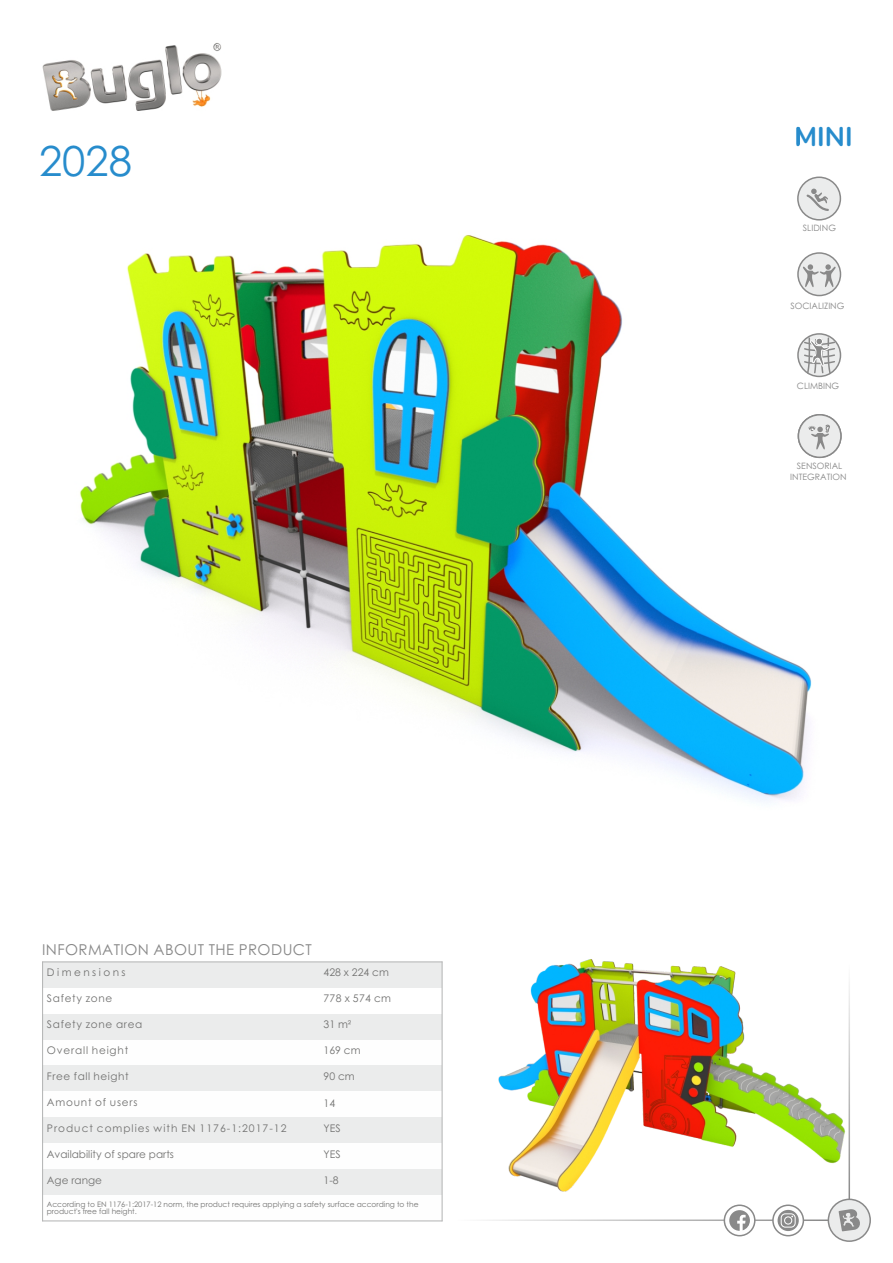
<style>
.page{position:relative;width:893px;height:1263px;background:#fff}
.page>*{position:absolute;margin:0;border:0;box-sizing:border-box;transform-origin:0 0}
.t1{font:41.4px "Century Gothic";color:#278ccc}
.t2{font:700 27px "Nunito";color:#278ccc}
.t3{font:15px "Century Gothic";letter-spacing:.03em;color:#898989}
.t4{font:10.5px "Century Gothic";letter-spacing:.065em;color:#727271}
.t5{font:10.5px "Century Gothic";letter-spacing:.095em;color:#727271}
.t6{font:10.5px "Century Gothic";color:#727271}
.t7{font:10.5px "Century Gothic";letter-spacing:.235em;color:#727271}
.t8{font:8.7px/10.5px "Century Gothic";color:#898989;text-align:center}
.t9{font:7.5px/7.6px "Century Gothic";color:#727271}
</style>
<div class="page">
<img style="left:80px;top:197px;width:762px;height:605px">
<img style="left:498px;top:959px;width:348px;height:255px">
<hr style="left:456px;top:1219px;width:373px;height:2px;background:#898989">
<img style="left:42px;top:43px;width:180px;height:68px">
<div style="left:828px;top:1198px;width:43px;height:44px;background:#ebecec;border:2px solid #898989;border-radius:50%"></div>
<svg style="left:839px;top:1209px;width:21px;height:22px"></svg>
<svg style="left:724px;top:1204px;width:31px;height:32px"></svg>
<svg style="left:729px;top:1210px;width:21px;height:21px"></svg>
<svg style="left:772px;top:1204px;width:32px;height:32px"></svg>
<svg style="left:778px;top:1210px;width:21px;height:21px"></svg>
<svg style="left:781px;top:1213px;width:15px;height:14px"></svg>
<hr style="left:848px;top:963px;width:2px;height:236px;background:#898989">
<svg style="left:797px;top:127px;width:3px;height:18px"></svg>
<div style="left:43px;top:962px;width:276px;height:26px;background:#ebecec"></div>
<div style="left:319px;top:962px;width:123px;height:26px;background:#ebecec"></div>
<div style="left:43px;top:1014px;width:276px;height:25px;background:#ebecec"></div>
<div style="left:319px;top:1014px;width:123px;height:25px;background:#ebecec"></div>
<div style="left:43px;top:1065px;width:276px;height:26px;background:#ebecec"></div>
<div style="left:319px;top:1065px;width:123px;height:26px;background:#ebecec"></div>
<div style="left:43px;top:1117px;width:276px;height:26px;background:#ebecec"></div>
<div style="left:319px;top:1117px;width:123px;height:26px;background:#ebecec"></div>
<div style="left:43px;top:1169px;width:276px;height:26px;background:#ebecec"></div>
<div style="left:319px;top:1169px;width:123px;height:26px;background:#ebecec"></div>
<hr style="left:42px;top:961px;width:1px;height:260px;background:#b2b3b3">
<svg style="left:442px;top:1195px;width:1px;height:26px"></svg>
<hr style="left:442px;top:961px;width:1px;height:234px;background:#b2b3b3">
<hr style="left:42px;top:1220px;width:400px;height:1px;background:#b2b3b3">
<hr style="left:42px;top:961px;width:400px;height:1px;background:#b2b3b3">
<div style="left:797px;top:177px;width:44px;height:44px;background:#ebecec;border:2px solid #898989;border-radius:50%"></div>
<svg style="left:806px;top:188px;width:23px;height:23px"></svg>
<svg style="left:797px;top:252px;width:44px;height:44px"></svg>
<svg style="left:803px;top:264px;width:33px;height:23px"></svg>
<svg style="left:798px;top:414px;width:44px;height:44px"></svg>
<svg style="left:807px;top:421px;width:24px;height:28px"></svg>
<svg style="left:797px;top:333px;width:44px;height:44px"></svg>
<svg style="left:803px;top:337px;width:33px;height:38px"></svg>
<div style="left:816px;top:338px;width:7px;height:7px;background:#898989;border:1px solid #fff;border-radius:50%"></div>
<h1 class="t1" style="left:39px;top:145px;width:94px">2028</h1>
<h3 class="t3" style="left:42px;top:944px;width:271px">INFORMATION ABOUT THE PRODUCT</h3>
<h3 class="t7" style="left:47px;top:968px;width:80px">Dimensions</h3>
<h3 class="t4" style="left:324px;top:968px;width:67px">428 x 224 cm</h3>
<h3 class="t4" style="left:47px;top:994px;width:67px">Safety zone</h3>
<h3 class="t4" style="left:324px;top:994px;width:69px">778 x 574 cm</h3>
<h3 class="t4" style="left:47px;top:1020px;width:97px">Safety zone area</h3>
<h3 class="t4" style="left:47px;top:1046px;width:83px">Overall height</h3>
<h3 class="t4" style="left:324px;top:1046px;width:39px">169 cm</h3>
<h3 class="t4" style="left:47px;top:1072px;width:83px">Free fall height</h3>
<h3 class="t4" style="left:324px;top:1072px;width:33px">90 cm</h3>
<h3 class="t4" style="left:47px;top:1098px;width:92px">Amount of users</h3>
<h3 class="t5" style="left:47px;top:1124px;width:241px">Product complies with EN 1176-1:2017-12</h3>
<h3 class="t4" style="left:324px;top:1124px;width:19px">YES</h3>
<h3 class="t6" style="left:47px;top:1150px;width:129px">Availability of spare parts</h3>
<h3 class="t4" style="left:324px;top:1150px;width:19px">YES</h3>
<h3 class="t6" style="left:47px;top:1176px;width:57px">Age range</h3>
<h3 class="t4" style="left:324px;top:1176px;width:17px">1-8</h3>
<p class="t9" style="left:47px;top:1201px;width:373px">According to EN 1176-1:2017-12 norm, the product requires applying a safety surface according to the product's free fall height.</p>
<h3 class="t4" style="left:324px;top:1020px;width:29px">31 m²</h3>
<h3 class="t4" style="left:324px;top:1099px;width:13px">14</h3>
<h2 class="t2" style="left:795px;top:119px;width:60px">MINI</h2>
<p class="t8" style="left:803px;top:223px;width:35px">SLIDING</p>
<p class="t8" style="left:790px;top:301px;width:55px">SOCIALIZING</p>
<p class="t8" style="left:797px;top:381px;width:44px">CLIMBING</p>
<p class="t8" style="left:790px;top:461px;width:58px">SENSORIAL<br>INTEGRATION</p>
</div>
